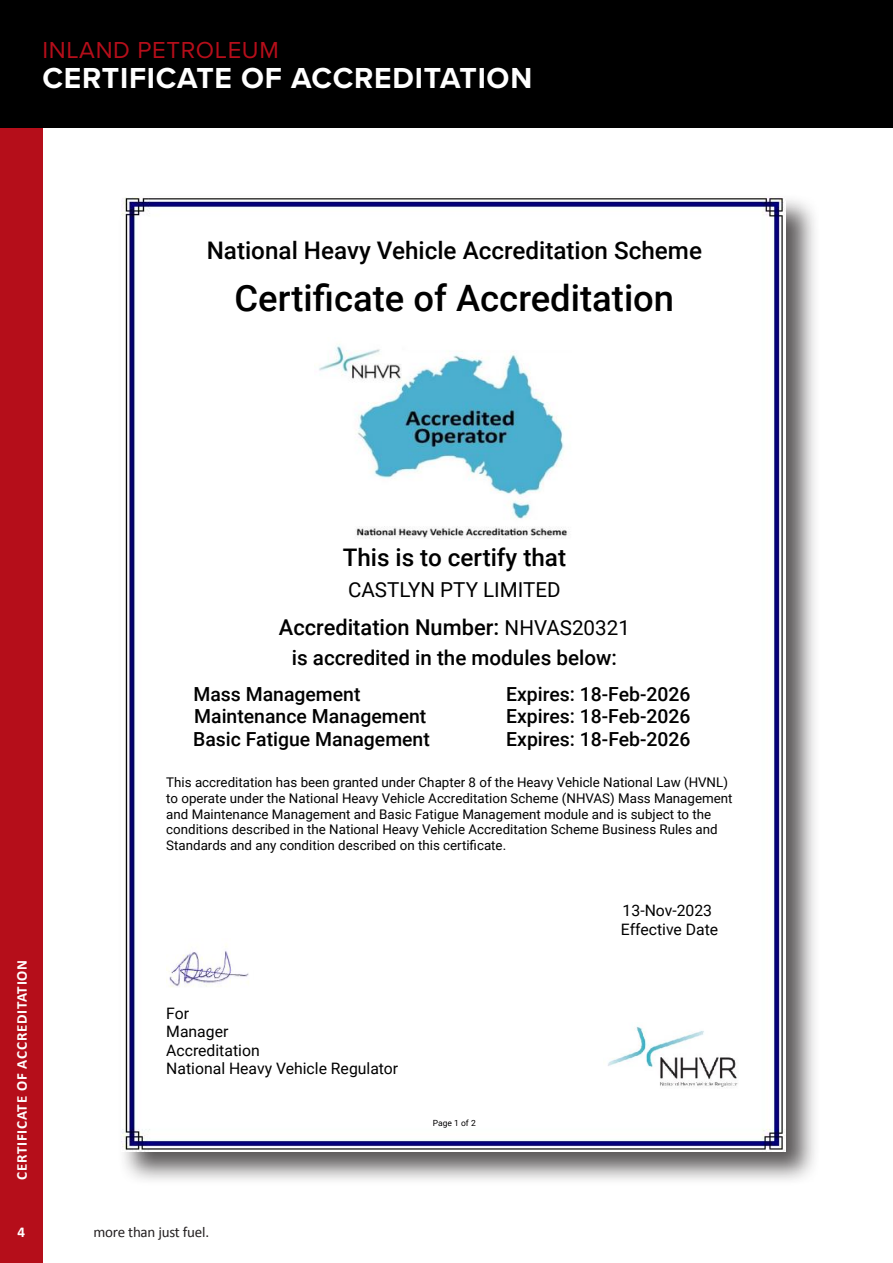
<style>
.page{position:relative;width:893px;height:1263px;background:#fff}
.page>*{position:absolute;margin:0;border:0;box-sizing:border-box;transform-origin:0 0}
.t1{font:500 36.3px "Roboto";color:#000}
.t2{font:700 30px "Proxima Nova";letter-spacing:.025em;color:#fff}
.t3{font:500 24.3px "Roboto";color:#000}
.t4{font:24px "Proxima Nova";letter-spacing:.025em;color:#b50e1a}
.t5{font:500 21.75px "Roboto";color:#000}
.t6{font:500 20.55px "Roboto";color:#000}
.t7{font:20.55px "Roboto";color:#000}
.t8{font:500 19.35px "Roboto";color:#000}
.t9{font:15.75px/18.5px "Roboto";color:#000}
.t10{font:700 15px "Calibri";letter-spacing:.05em;color:#fff}
.t11{font:15px "Calibri";letter-spacing:-.015em;color:#231f20}
.t12{font:13.35px/15.6px "Roboto";color:#000}
.t13{font:8.55px "Roboto";color:#000}
.s1{font-weight:400;font-size:20.55px}
</style>
<div class="page">
<div style="left:117px;top:194px;width:703px;height:992px;background:#231f20;opacity:.75"></div>
<img style="left:121px;top:198px;width:665px;height:954px">
<img style="left:315px;top:338px;width:279px;height:206px">
<img style="left:166px;top:938px;width:88px;height:66px">
<img style="left:603px;top:1022px;width:139px;height:73px">
<div style="left:0;top:128px;width:43px;height:1135px;background:#b50e1a"></div>
<div style="left:0;top:0;width:893px;height:128px;background:#000"></div>
<p class="t4" style="left:43px;top:32px;width:238px">INLAND PETROLEUM</p>
<p class="t2" style="left:43px;top:56px;width:491px">CERTIFICATE OF ACCREDITATION</p>
<p class="t3" style="left:207px;top:233px;width:497px">National Heavy Vehicle Accreditation Scheme</p>
<p class="t1" style="left:235px;top:272px;width:441px">Certificate of Accreditation</p>
<p class="t10" style="left:11px;top:1180px;width:222px;rotate:-90deg">CERTIFICATE OF ACCREDITATION</p>
<p class="t10" style="left:17px;top:1221px;width:9px">4</p>
<p class="t3" style="left:343px;top:541px;width:225px">This is to certify that</p>
<p class="t7" style="left:348px;top:576px;width:214px">CASTLYN PTY LIMITED</p>
<p class="t5" style="left:279px;top:612px;width:353px">Accreditation Number: <span class="s1">NHVAS20321</span></p>
<p class="t6" style="left:292px;top:644px;width:327px">is accredited in the modules below:</p>
<p class="t8" style="left:193px;top:680px;width:169px">Mass Management</p>
<p class="t8" style="left:506px;top:680px;width:186px">Expires: 18-Feb-2026</p>
<p class="t8" style="left:194px;top:703px;width:234px">Maintenance Management</p>
<p class="t8" style="left:506px;top:703px;width:186px">Expires: 18-Feb-2026</p>
<p class="t8" style="left:193px;top:725px;width:238px">Basic Fatigue Management</p>
<p class="t8" style="left:506px;top:725px;width:186px">Expires: 18-Feb-2026</p>
<p class="t12" style="left:166px;top:774px;width:568px">This accreditation has been granted under Chapter 8 of the Heavy Vehicle National Law (HVNL) to operate under the National Heavy Vehicle Accreditation Scheme (NHVAS) Mass Management and Maintenance Management and Basic Fatigue Management module and is subject to the conditions described in the National Heavy Vehicle Accreditation Scheme Business Rules and Standards and any condition described on this certificate.</p>
<p class="t9" style="left:166px;top:1003px;width:233px">For<br>Manager<br>Accreditation<br>National Heavy Vehicle Regulator</p>
<p class="t13" style="left:433px;top:1116px;width:44px">Page 1 of 2</p>
<p class="t11" style="left:94px;top:1221px;width:117px">more than just fuel.</p>
<p class="t9" style="left:621px;top:901px;width:99px">13-Nov-2023<br>Effective Date</p>
</div>
